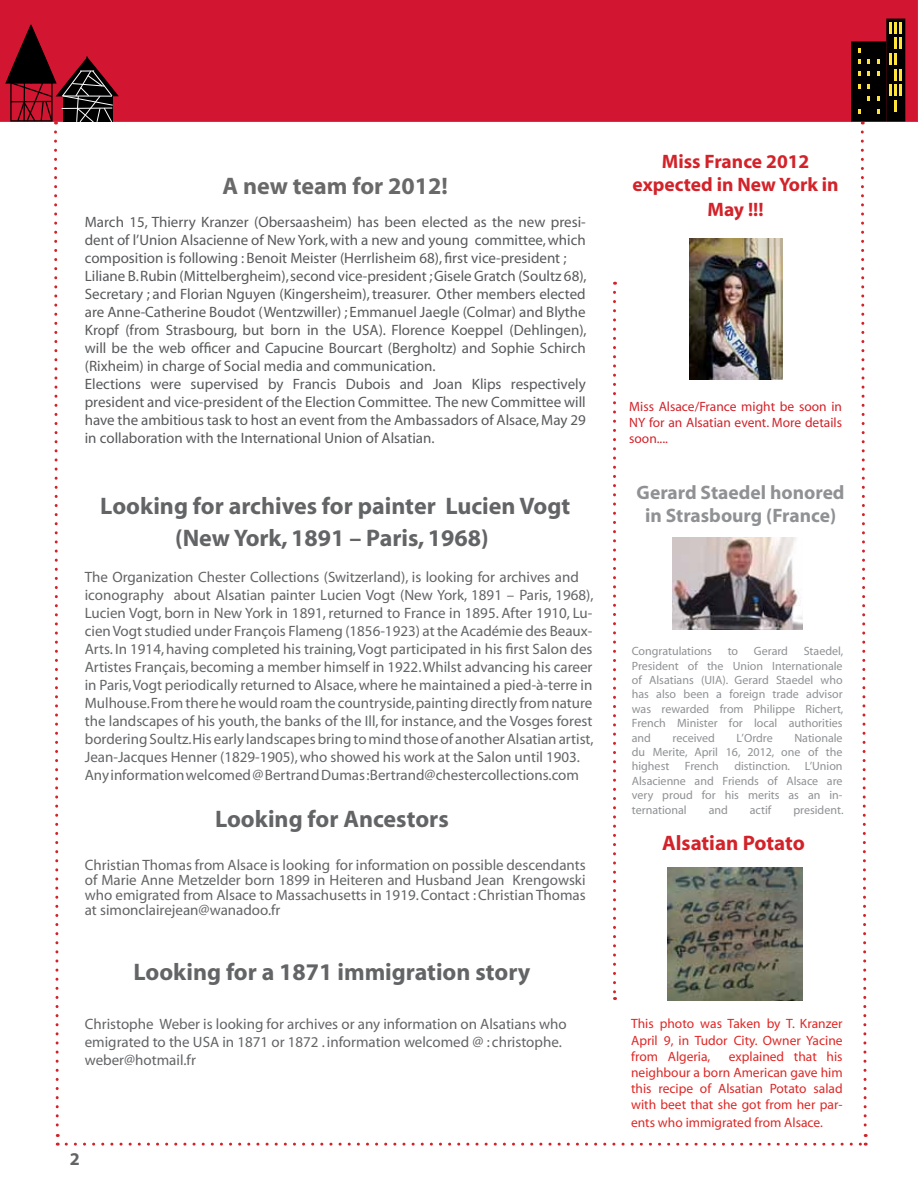
<style>
.page{position:relative;width:918px;height:1188px;background:#fff}
.page>*{position:absolute;margin:0;border:0;box-sizing:border-box;transform-origin:0 0}
.t1{font:700 24px/32.4px "Myriad";color:#636466;text-align:center}
.t2{font:700 24px "Myriad";color:#696969}
.t3{font:700 21px "Myriad";color:#d2232a}
.t4{font:700 19.5px/23.4px "Myriad";color:#8f9194;text-align:center}
.t5{font:700 19.5px/23.4px "Myriad";color:#d2232a;text-align:center}
.t6{font:700 18px "Myriad";color:#636466}
.t7{font:15px/18px "Myriad";color:#636466}
.t8{font:15px/18px "Myriad";color:#58595b}
.t9{font:13.5px/16.2px "Myriad";color:#de2826;text-align:justify}
.t10{font:13.5px/16.2px "Myriad";color:#d2232a;text-align:justify}
.t11{font:12px/14.4px "Myriad";color:#8f9194;text-align:justify}
</style>
<div class="page">
<div style="left:0;top:0;width:918px;height:122px;background:#d21531"></div>
<svg style="left:860px;top:122px;width:8px;height:1015px"></svg>
<svg style="left:66px;top:1143px;width:800px;height:3px"></svg>
<svg style="left:886px;top:19px;width:19px;height:103px"></svg>
<svg style="left:890px;top:22px;width:12px;height:90px"></svg>
<div style="left:851px;top:41px;width:35px;height:81px;background:#000;border:2px solid #000"></div>
<svg style="left:858px;top:48px;width:3px;height:5px"></svg>
<svg style="left:877px;top:109px;width:3px;height:5px"></svg>
<svg style="left:858px;top:109px;width:3px;height:5px"></svg>
<svg style="left:867px;top:72px;width:3px;height:4px"></svg>
<svg style="left:867px;top:84px;width:3px;height:5px"></svg>
<svg style="left:858px;top:84px;width:3px;height:5px"></svg>
<svg style="left:877px;top:72px;width:3px;height:4px"></svg>
<svg style="left:877px;top:59px;width:3px;height:5px"></svg>
<svg style="left:867px;top:59px;width:3px;height:5px"></svg>
<svg style="left:858px;top:72px;width:3px;height:4px"></svg>
<svg style="left:858px;top:59px;width:3px;height:5px"></svg>
<svg style="left:867px;top:96px;width:3px;height:5px"></svg>
<svg style="left:877px;top:96px;width:3px;height:5px"></svg>
<svg style="left:5px;top:24px;width:113px;height:1113px"></svg>
<hr style="left:63px;top:96px;width:49px;height:1px;background:#fff">
<div style="left:71px;top:126px;width:529px;height:1008px;background:#fff;border-radius:18px"></div>
<svg style="left:613px;top:292px;width:3px;height:708px"></svg>
<img style="left:689px;top:238px;width:93px;height:141px">
<img style="left:668px;top:868px;width:134px;height:132px">
<img style="left:672px;top:537px;width:130px;height:92px">
<h1 class="t2" style="left:223px;top:173px;width:227px">A new team for 2012!</h1>
<p class="t8" style="left:85px;top:213px;width:503px">March 15, Thierry Kranzer (Obersaasheim) has been elected as the new presi&shy;dent of l’Union Alsacienne of New York, with a new and young committee, which composition is following : Benoit Meister (Herrlisheim 68), first vice-president ; Liliane B. Rubin (Mittelbergheim), second vice-president ; Gisele Gratch (Soultz 68), Secretary ; and Florian Nguyen (Kingersheim), treasurer. Other members elected are Anne-Catherine Boudot (Wentzwiller) ; Emmanuel Jaegle (Colmar) and Blythe Kropf (from Strasbourg, but born in the USA). Florence Koeppel (Dehlingen), will be the web officer and Capucine Bourcart (Bergholtz) and Sophie Schirch (Rixheim) in charge of Social media and communication.<br>Elections were supervised by Francis Dubois and Joan Klips respectively president and vice-president of the Election Committee. The new Committee will have the ambitious task to host an event from the Ambassadors of Alsace, May 29 in collaboration with the International Union of Alsatian.</p>
<h1 class="t1" style="left:100px;top:490px;width:471px">Looking for archives for painter Lucien Vogt (New York, 1891 – Paris, 1968)</h1>
<p class="t7" style="left:85px;top:569px;width:510px">The Organization Chester Collections (Switzerland), is looking for archives and iconography about Alsatian painter Lucien Vogt (New York, 1891 – Paris, 1968), Lucien Vogt, born in New York in 1891, returned to France in 1895. After 1910, Lu&shy;cien Vogt studied under François Flameng (1856-1923) at the Académie des Beaux-Arts. In 1914, having completed his training, Vogt participated in his first Salon des Artistes Français, becoming a member himself in 1922. Whilst advancing his career in Paris, Vogt periodically returned to Alsace, where he maintained a pied-à-terre in Mulhouse. From there he would roam the countryside, painting directly from nature the landscapes of his youth, the banks of the Ill, for instance, and the Vosges forest bordering Soultz. His early landscapes bring to mind those of another Alsatian artist, Jean-Jacques Henner (1829-1905), who showed his work at the Salon until 1903.<br>Any information welcomed @ Bertrand Dumas : Bertrand@chestercollections.com</p>
<h1 class="t1" style="left:215px;top:804px;width:235px">Looking for Ancestors</h1>
<p class="t7" style="left:85px;top:859px;width:502px;line-height:15px;text-align:justify">Christian Thomas from Alsace is looking for information on possible descendants of Marie Anne Metzelder born 1899 in Heiteren and Husband Jean Krengowski who emigrated from Alsace to Massachusetts in 1919. Contact : Christian Thomas at simonclairejean@wanadoo.fr</p>
<h1 class="t1" style="left:133px;top:956px;width:399px">Looking for a 1871 immigration story</h1>
<p class="t7" style="left:85px;top:1016px;width:483px">Christophe Weber is looking for archives or any information on Alsatians who emigrated to the USA in 1871 or 1872 . information welcomed @ : christophe. weber@hotmail.fr</p>
<p class="t6" style="left:70px;top:1149px;width:11px">2</p>
<h3 class="t5" style="left:633px;top:150px;width:208px">Miss France 2012 expected in New York in</h3>
<h3 class="t5" style="left:707px;top:199px;width:58px">May !!!</h3>
<p class="t10" style="left:629px;top:399px;width:214px">Miss Alsace/France might be soon in NY for an Alsatian event. More details soon....</p>
<h3 class="t4" style="left:637px;top:481px;width:209px">Gerard Staedel honored in Strasbourg (France)</h3>
<p class="t11" style="left:632px;top:644px;width:213px;text-indent:172px">Staedel, President of the Union Internationale of Alsatians (UIA). Gerard Staedel who has also been a foreign trade advisor was rewarded from Philippe Richert, French Minister for local authorities and</p>
<p class="t11" style="left:632px;top:644px;width:82px">Congratulations</p>
<p class="t11" style="left:728px;top:644px;width:12px">to</p>
<p class="t11" style="left:754px;top:644px;width:36px">Gerard</p>
<p class="t11" style="left:632px;top:731px;width:212px;text-indent:163px">Nationale du Merite, April 16, 2012, one of the highest</p>
<p class="t11" style="left:673px;top:731px;width:44px">received</p>
<p class="t11" style="left:737px;top:731px;width:38px">L’Ordre</p>
<p class="t11" style="left:632px;top:760px;width:212px;text-indent:103px">distinction. L’Union Alsacienne and Friends of Alsace are very proud for his merits as an in&shy;ternational</p>
<p class="t11" style="left:685px;top:760px;width:36px">French</p>
<p class="t11" style="left:709px;top:803px;width:21px">and</p>
<p class="t11" style="left:750px;top:803px;width:23px">actif</p>
<p class="t11" style="left:793px;top:803px;width:52px">president.</p>
<h2 class="t3" style="left:662px;top:832px;width:144px">Alsatian Potato</h2>
<p class="t9" style="left:631px;top:1016px;width:213px">This photo was Taken by T. Kranzer April 9, in Tudor City. Owner Yacine from Algeria,</p>
<p class="t9" style="left:631px;top:1049px;width:213px;text-indent:98px">explained that his neighbour a born American gave him this recipe of Alsatian Potato salad with beet that she got from her par-</p>
<p class="t9" style="left:631px;top:1115px;width:193px">ents who immigrated from Alsace.</p>
</div>
